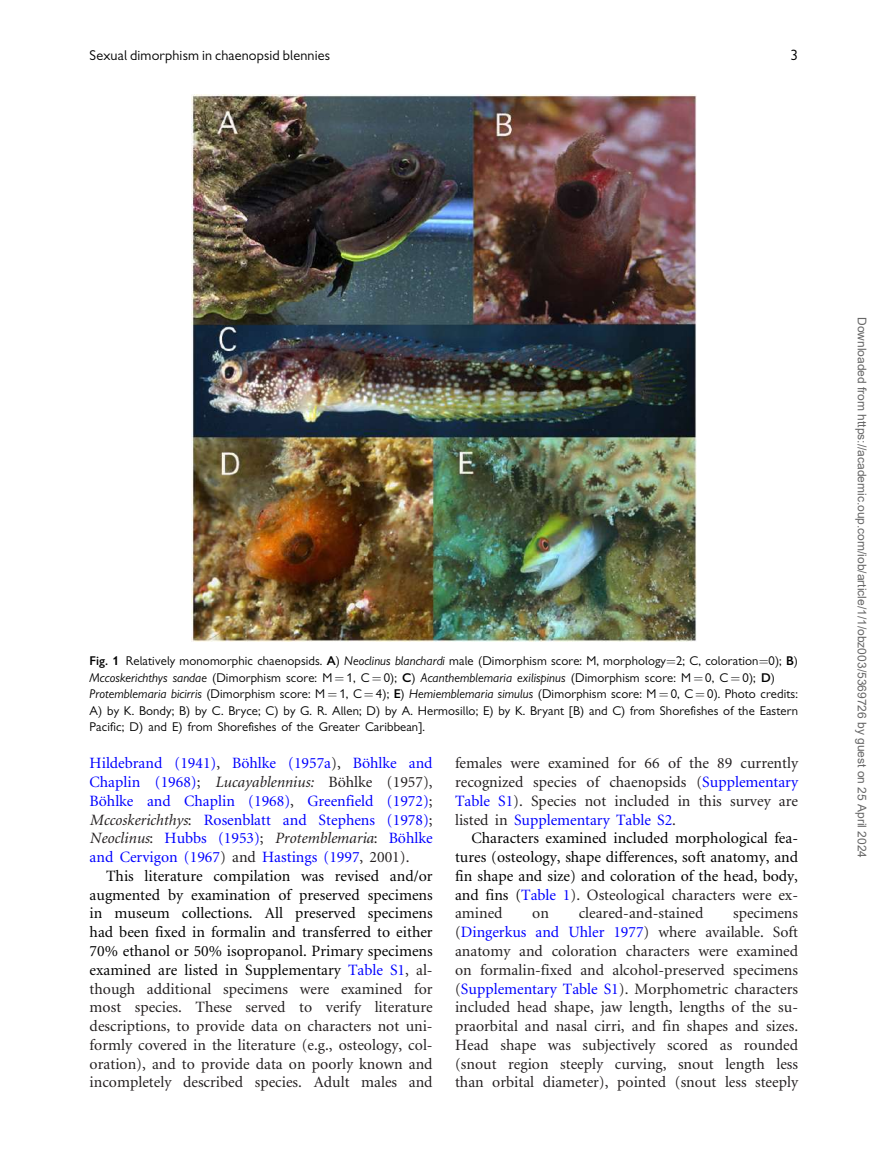
<style>
.page{position:relative;width:891px;height:1175px;background:#fff}
.page>*{position:absolute;margin:0;border:0;box-sizing:border-box;transform-origin:0 0}
.t1{font:15.75px/18.8px "Adv P3 E76 B0";color:#231f20;text-align:justify}
.t2{font:15.75px/18.8px "Adv P3 E76 B0";color:#000;text-align:justify}
.t3{font:15.75px/18.8px "Adv P3 E76 B0";color:#00f;text-align:justify}
.t4{font:15.75px "Adv P3 E6 E33";color:#231f20}
.t5{font:15px "Adv P3 E7255";color:#000}
.t6{font:14.25px "Adv P3 E7255";color:#000}
.t7{font:12.75px/16.5px "Adv P3 E7255";color:#000}
.t8{font:12px "Arial";color:#666}
.s1{font-family:"Adv P3 E7257"}
.s2{font-family:"Adv P3 E72 B9"}
.s3{font-family:"Adv P4 C4 E74"}
.s4{color:#231f20}
.s5{font-family:"Adv P3 E6 E33";color:#231f20}
.s6{font-family:"Adv P3 E76 B0"}
.s7{font-family:"Adv P3 E76 B0";color:#00f}
.s8{color:#00f}
</style>
<div class="page">
<img style="left:191px;top:94px;width:505px;height:547px">
<p class="t6" style="left:90px;top:50px;width:242px">Sexual dimorphism in chaenopsid blennies</p>
<p class="t5" style="left:790px;top:50px;width:9px">3</p>
<p class="t7" style="left:90px;top:654px;width:710px"><span class="s1">Fig. 1</span> Relatively monomorphic chaenopsids. <span class="s1">A</span>) <span class="s2">Neoclinus blanchardi</span> male (Dimorphism score: M, morphology<span class="s3">¼</span>2; C, coloration<span class="s3">¼</span>0); <span class="s1">B</span>)<br><span class="s2">Mccoskerichthys sandae</span> (Dimorphism score: M <span class="s3">¼</span> 1, C <span class="s3">¼</span> 0); <span class="s1">C</span>) <span class="s2">Acanthemblemaria exilispinus</span> (Dimorphism score: M <span class="s3">¼</span> 0, C <span class="s3">¼</span> 0); <span class="s1">D</span>)<br><span class="s2">Protemblemaria bicirris</span> (Dimorphism score: M <span class="s3">¼</span> 1, C <span class="s3">¼</span> 4); <span class="s1">E</span>) <span class="s2">Hemiemblemaria simulus</span> (Dimorphism score: M <span class="s3">¼</span> 0, C <span class="s3">¼</span> 0)<span class="s2">.</span> Photo credits:<br>A) by K. Bondy; B) by C. Bryce; C) by G. R. Allen; D) by A. Hermosillo; E) by K. Bryant [B) and C) from Shorefishes of the Eastern Pacific; D) and E) from Shorefishes of the Greater Caribbean].</p>
<p class="t3" style="left:90px;top:755px;width:345px">Hildebrand (1941)<span class="s4">,</span> Bo¨hlke (1957a<span class="s4">),</span> Bo¨hlke and Chaplin (1968)<span class="s4">;</span> <span class="s5">Lucayablennius:</span> <span class="s4">Bo¨hlke (1957), </span>Bo¨hlke and Chaplin (1968)<span class="s4">,</span> Greenfield (1972)<span class="s4">; </span><span class="s5">Mccoskerichthys</span><span class="s4">:</span> Rosenblatt and Stephens (1978)<span class="s4">;</span></p>
<p class="t4" style="left:90px;top:832px;width:344px">Neoclinus<span class="s6">:</span> <span class="s7">Hubbs (1953)</span><span class="s6">;</span> Protemblemaria<span class="s6">:</span> <span class="s7">Bo¨hlke</span></p>
<p class="t3" style="left:90px;top:849px;width:321px">and Cervigon (1967<span class="s4">) and</span> Hastings (1997<span class="s4">, 2001).</span></p>
<p class="t2" style="left:106px;top:868px;width:328px">This literature compilation was revised and/or</p>
<p class="t2" style="left:90px;top:886px;width:345px">augmented by examination of preserved specimens</p>
<p class="t2" style="left:90px;top:905px;width:345px">in museum collections. All preserved specimens</p>
<p class="t2" style="left:90px;top:924px;width:345px">had been fixed in formalin and transferred to either</p>
<p class="t2" style="left:90px;top:943px;width:345px">70% ethanol or 50% isopropanol. Primary specimens</p>
<p class="t2" style="left:90px;top:961px;width:345px">examined are listed in Supplementary <span class="s8">Table S1</span><span class="s4">, al-</span></p>
<p class="t1" style="left:90px;top:980px;width:345px">though additional specimens were examined for</p>
<p class="t1" style="left:90px;top:999px;width:345px">most species. These served to verify literature</p>
<p class="t1" style="left:90px;top:1018px;width:345px">descriptions, to provide data on characters not uni-</p>
<p class="t1" style="left:90px;top:1036px;width:345px">formly covered in the literature (e.g., osteology, col-</p>
<p class="t1" style="left:90px;top:1055px;width:345px">oration), and to provide data on poorly known and</p>
<p class="t1" style="left:90px;top:1074px;width:345px">incompletely described species. Adult males and</p>
<p class="t1" style="left:455px;top:755px;width:345px">females were examined for 66 of the 89 currently recognized species of chaenopsids (<span class="s8">Supplementary Table S1</span>). Species not included in this survey are listed in <span class="s8">Supplementary Table S2</span>.</p>
<p class="t2" style="left:455px;top:830px;width:345px;text-indent:16px">Characters examined included morphological fea&shy;tures (osteology, shape differences, soft anatomy, and fin shape and size) and coloration of the head, body, and fins (<span class="s8">Table 1</span><span class="s4">). Osteological characters were ex&shy;amined</span></p>
<p class="t1" style="left:532px;top:905px;width:18px">on</p>
<p class="t1" style="left:579px;top:905px;width:126px">cleared-and-stained</p>
<p class="t1" style="left:455px;top:905px;width:345px;text-indent:278px">specimens (<span class="s8">Dingerkus and Uhler 1977</span>) where available. Soft anatomy and coloration characters were examined on formalin-fixed and alcohol-preserved specimens (<span class="s8">Supplementary Table S1</span>). Morphometric characters included head shape, jaw length, lengths of the su&shy;praorbital and nasal cirri, and fin shapes and sizes.<br>Head shape was subjectively scored as rounded (snout region steeply curving, snout length less than orbital diameter), pointed (snout less steeply</p>
<p class="t8" style="left:866px;top:317px;width:542px;rotate:90deg">Downloaded from https://academic.oup.com/iob/article/1/1/obz003/5369726 by guest on 25 April 2024</p>
</div>
